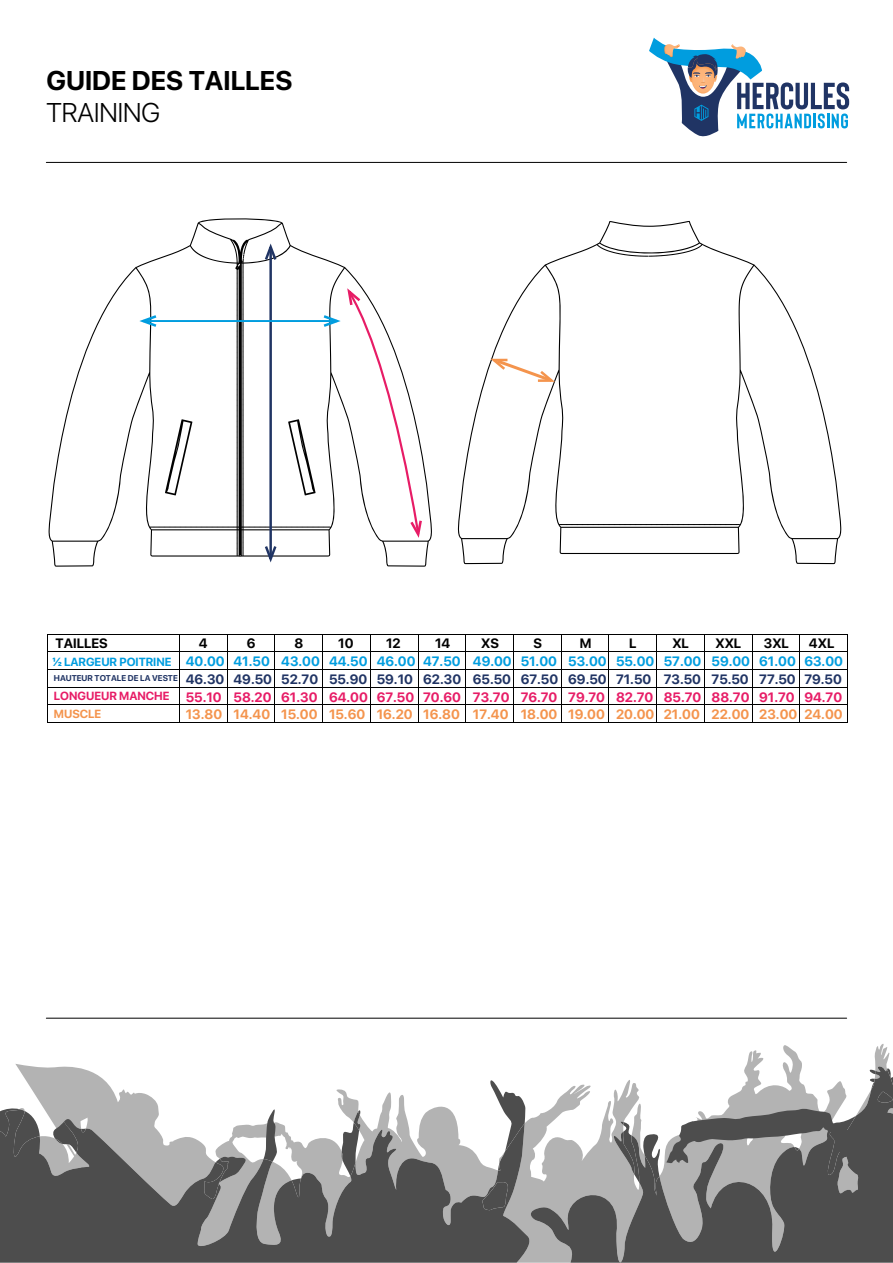
<style>
.page{position:relative;width:893px;height:1263px;background:#fff}
.page>*{position:absolute;margin:0;border:0;box-sizing:border-box;transform-origin:0 0}
.t1{font:700 27px "SF Pro Display";color:#000}
.t2{font:300 27px "SF Pro Display";color:#000}
.t3{font:700 13.5px "SF Pro Display";color:#203464}
.t4{font:700 13.5px/18.5px "SF Pro Display";color:#009ddf}
.t5{font:700 13.5px "SF Pro Display";color:#e71c66}
.t6{font:700 13.5px "SF Pro Display";color:#f4944d}
.t7{font:700 13.5px "SF Pro Display";color:#000}
.t8{font:700 11.7px "SF Pro Display";color:#f4944d}
.s1{color:#000}
.s2{font-size:11.7px}
</style>
<div class="page">
<svg style="left:0;top:1044px;width:893px;height:219px"></svg>
<hr style="left:46px;top:162px;width:801px;height:1px;background:#000">
<hr style="left:46px;top:1018px;width:801px;height:1px;background:#000">
<svg style="left:48px;top:218px;width:384px;height:349px"></svg>
<svg style="left:165px;top:419px;width:27px;height:76px"></svg>
<svg style="left:458px;top:221px;width:383px;height:343px"></svg>
<hr style="left:269px;top:247px;width:3px;height:312px;background:#203464">
<svg style="left:263px;top:240px;width:16px;height:23px"></svg>
<svg style="left:263px;top:543px;width:16px;height:23px"></svg>
<hr style="left:143px;top:320px;width:191px;height:2px;background:#009ddf">
<svg style="left:136px;top:313px;width:23px;height:16px"></svg>
<svg style="left:487px;top:357px;width:72px;height:26px"></svg>
<svg style="left:288px;top:285px;width:136px;height:256px"></svg>
<hr style="left:48px;top:652px;width:131px;height:1px;background:#000">
<hr style="left:180px;top:652px;width:47px;height:1px;background:#000">
<hr style="left:227px;top:652px;width:47px;height:1px;background:#000">
<hr style="left:275px;top:652px;width:47px;height:1px;background:#000">
<hr style="left:323px;top:652px;width:47px;height:1px;background:#000">
<hr style="left:371px;top:652px;width:47px;height:1px;background:#000">
<hr style="left:418px;top:652px;width:47px;height:1px;background:#000">
<hr style="left:466px;top:652px;width:47px;height:1px;background:#000">
<hr style="left:514px;top:652px;width:47px;height:1px;background:#000">
<hr style="left:562px;top:652px;width:47px;height:1px;background:#000">
<hr style="left:609px;top:652px;width:47px;height:1px;background:#000">
<hr style="left:657px;top:652px;width:47px;height:1px;background:#000">
<hr style="left:705px;top:652px;width:47px;height:1px;background:#000">
<hr style="left:48px;top:669px;width:131px;height:1px;background:#000">
<hr style="left:180px;top:669px;width:47px;height:1px;background:#000">
<hr style="left:227px;top:669px;width:47px;height:1px;background:#000">
<hr style="left:275px;top:669px;width:47px;height:1px;background:#000">
<hr style="left:323px;top:669px;width:47px;height:1px;background:#000">
<hr style="left:371px;top:669px;width:47px;height:1px;background:#000">
<hr style="left:418px;top:669px;width:47px;height:1px;background:#000">
<hr style="left:466px;top:669px;width:47px;height:1px;background:#000">
<hr style="left:514px;top:669px;width:47px;height:1px;background:#000">
<hr style="left:562px;top:669px;width:47px;height:1px;background:#000">
<hr style="left:609px;top:669px;width:47px;height:1px;background:#000">
<hr style="left:657px;top:669px;width:47px;height:1px;background:#000">
<hr style="left:705px;top:669px;width:47px;height:1px;background:#000">
<hr style="left:48px;top:687px;width:131px;height:1px;background:#000">
<hr style="left:180px;top:687px;width:47px;height:1px;background:#000">
<hr style="left:227px;top:687px;width:47px;height:1px;background:#000">
<hr style="left:275px;top:687px;width:47px;height:1px;background:#000">
<hr style="left:323px;top:687px;width:47px;height:1px;background:#000">
<hr style="left:371px;top:687px;width:47px;height:1px;background:#000">
<hr style="left:418px;top:687px;width:47px;height:1px;background:#000">
<hr style="left:466px;top:687px;width:47px;height:1px;background:#000">
<hr style="left:514px;top:687px;width:47px;height:1px;background:#000">
<hr style="left:562px;top:687px;width:47px;height:1px;background:#000">
<hr style="left:609px;top:687px;width:47px;height:1px;background:#000">
<hr style="left:657px;top:687px;width:47px;height:1px;background:#000">
<hr style="left:705px;top:687px;width:47px;height:1px;background:#000">
<hr style="left:48px;top:704px;width:131px;height:1px;background:#000">
<hr style="left:180px;top:704px;width:47px;height:1px;background:#000">
<hr style="left:227px;top:704px;width:47px;height:1px;background:#000">
<hr style="left:275px;top:704px;width:47px;height:1px;background:#000">
<hr style="left:323px;top:704px;width:47px;height:1px;background:#000">
<hr style="left:371px;top:722px;width:47px;height:1px;background:#000">
<hr style="left:418px;top:704px;width:47px;height:1px;background:#000">
<hr style="left:466px;top:704px;width:47px;height:1px;background:#000">
<hr style="left:514px;top:704px;width:47px;height:1px;background:#000">
<hr style="left:562px;top:704px;width:47px;height:1px;background:#000">
<hr style="left:609px;top:704px;width:47px;height:1px;background:#000">
<hr style="left:657px;top:704px;width:47px;height:1px;background:#000">
<hr style="left:705px;top:704px;width:47px;height:1px;background:#000">
<hr style="left:48px;top:634px;width:131px;height:1px;background:#000">
<hr style="left:180px;top:634px;width:47px;height:1px;background:#000">
<hr style="left:227px;top:634px;width:47px;height:1px;background:#000">
<hr style="left:275px;top:634px;width:47px;height:1px;background:#000">
<hr style="left:323px;top:634px;width:47px;height:1px;background:#000">
<hr style="left:371px;top:634px;width:47px;height:1px;background:#000">
<hr style="left:418px;top:634px;width:47px;height:1px;background:#000">
<hr style="left:466px;top:634px;width:47px;height:1px;background:#000">
<hr style="left:514px;top:634px;width:47px;height:1px;background:#000">
<hr style="left:562px;top:634px;width:47px;height:1px;background:#000">
<hr style="left:609px;top:634px;width:47px;height:1px;background:#000">
<hr style="left:657px;top:634px;width:47px;height:1px;background:#000">
<hr style="left:705px;top:634px;width:47px;height:1px;background:#000">
<svg style="left:47px;top:634px;width:1px;height:89px"></svg>
<hr style="left:48px;top:722px;width:131px;height:1px;background:#000">
<svg style="left:179px;top:634px;width:1px;height:89px"></svg>
<hr style="left:180px;top:722px;width:47px;height:1px;background:#000">
<svg style="left:227px;top:635px;width:1px;height:87px"></svg>
<hr style="left:227px;top:722px;width:47px;height:1px;background:#000">
<svg style="left:274px;top:634px;width:1px;height:89px"></svg>
<hr style="left:275px;top:722px;width:47px;height:1px;background:#000">
<svg style="left:322px;top:634px;width:1px;height:89px"></svg>
<hr style="left:323px;top:722px;width:47px;height:1px;background:#000">
<svg style="left:370px;top:634px;width:1px;height:89px"></svg>
<hr style="left:371px;top:704px;width:47px;height:1px;background:#000">
<svg style="left:418px;top:635px;width:1px;height:87px"></svg>
<hr style="left:418px;top:722px;width:47px;height:1px;background:#000">
<svg style="left:465px;top:634px;width:1px;height:89px"></svg>
<hr style="left:466px;top:722px;width:47px;height:1px;background:#000">
<svg style="left:513px;top:634px;width:1px;height:89px"></svg>
<hr style="left:514px;top:722px;width:47px;height:1px;background:#000">
<svg style="left:561px;top:634px;width:1px;height:89px"></svg>
<hr style="left:562px;top:722px;width:47px;height:1px;background:#000">
<hr style="left:609px;top:722px;width:47px;height:1px;background:#000">
<svg style="left:656px;top:634px;width:1px;height:89px"></svg>
<hr style="left:657px;top:722px;width:47px;height:1px;background:#000">
<svg style="left:704px;top:634px;width:1px;height:89px"></svg>
<hr style="left:705px;top:722px;width:47px;height:1px;background:#000">
<svg style="left:752px;top:635px;width:1px;height:87px"></svg>
<hr style="left:752px;top:652px;width:47px;height:1px;background:#000">
<hr style="left:752px;top:669px;width:47px;height:1px;background:#000">
<hr style="left:752px;top:687px;width:47px;height:1px;background:#000">
<hr style="left:752px;top:704px;width:47px;height:1px;background:#000">
<hr style="left:752px;top:634px;width:47px;height:1px;background:#000">
<hr style="left:752px;top:722px;width:47px;height:1px;background:#000">
<svg style="left:799px;top:634px;width:1px;height:89px"></svg>
<hr style="left:800px;top:652px;width:47px;height:1px;background:#000">
<hr style="left:800px;top:669px;width:47px;height:1px;background:#000">
<hr style="left:800px;top:687px;width:47px;height:1px;background:#000">
<hr style="left:800px;top:704px;width:47px;height:1px;background:#000">
<hr style="left:800px;top:634px;width:47px;height:1px;background:#000">
<hr style="left:800px;top:722px;width:47px;height:1px;background:#000">
<svg style="left:847px;top:634px;width:1px;height:89px"></svg>
<svg style="left:649px;top:38px;width:200px;height:99px"></svg>
<h1 class="t1" style="left:46px;top:61px;width:247px">GUIDE DES TAILLES</h1>
<h1 class="t2" style="left:46px;top:93px;width:115px">TRAINING</h1>
<p class="t7" style="left:56px;top:634px;width:54px">TAILLES</p>
<p class="t7" style="left:199px;top:634px;width:10px">4</p>
<p class="t7" style="left:247px;top:634px;width:10px">6</p>
<p class="t7" style="left:294px;top:634px;width:10px">8</p>
<p class="t7" style="left:338px;top:634px;width:17px">10</p>
<p class="t7" style="left:386px;top:634px;width:16px">12</p>
<p class="t7" style="left:435px;top:634px;width:17px">14</p>
<p class="t7" style="left:481px;top:634px;width:19px">XS</p>
<p class="t7" style="left:534px;top:634px;width:10px">S</p>
<p class="t7" style="left:580px;top:634px;width:13px">M</p>
<p class="t7" style="left:629px;top:634px;width:9px">L</p>
<p class="t7" style="left:672px;top:634px;width:18px">XL</p>
<p class="t7" style="left:715px;top:634px;width:27px">XXL</p>
<p class="t7" style="left:764px;top:634px;width:27px">3XL</p>
<p class="t4" style="left:52px;top:633px;width:792px;text-indent:756px"><span class="s1">4XL </span><span class="s2">½ LARGEUR POITRINE</span> 40.00 41.50 43.00 44.50 46.00 47.50 49.00 51.00 53.00 55.00 57.00 59.00 61.00 63.00</p>
<p class="t5" style="left:54px;top:687px;width:790px"><span class="s2">LONGUEUR MANCHE</span> 55.10 58.20 61.30 64.00 67.50 70.60 73.70 76.70 79.70 82.70 85.70 88.70 91.70 94.70</p>
<p class="t8" style="left:54px;top:705px;width:49px">MUSCLE</p>
<p class="t6" style="left:186px;top:704px;width:658px">13.80 14.40 15.00 15.60 16.20 16.80 17.40 18.00 19.00 20.00 21.00 22.00 23.00 24.00</p>
<p class="t3" style="left:54px;top:670px;width:789px"><sup>HAUTEUR</sup> <sup>TOTALE</sup> <sup>DE</sup> <sup>LA</sup> <sup>VESTE</sup> 46.30 49.50 52.70 55.90 59.10 62.30 65.50 67.50 69.50 71.50 73.50 75.50 77.50 79.50</p>
</div>
